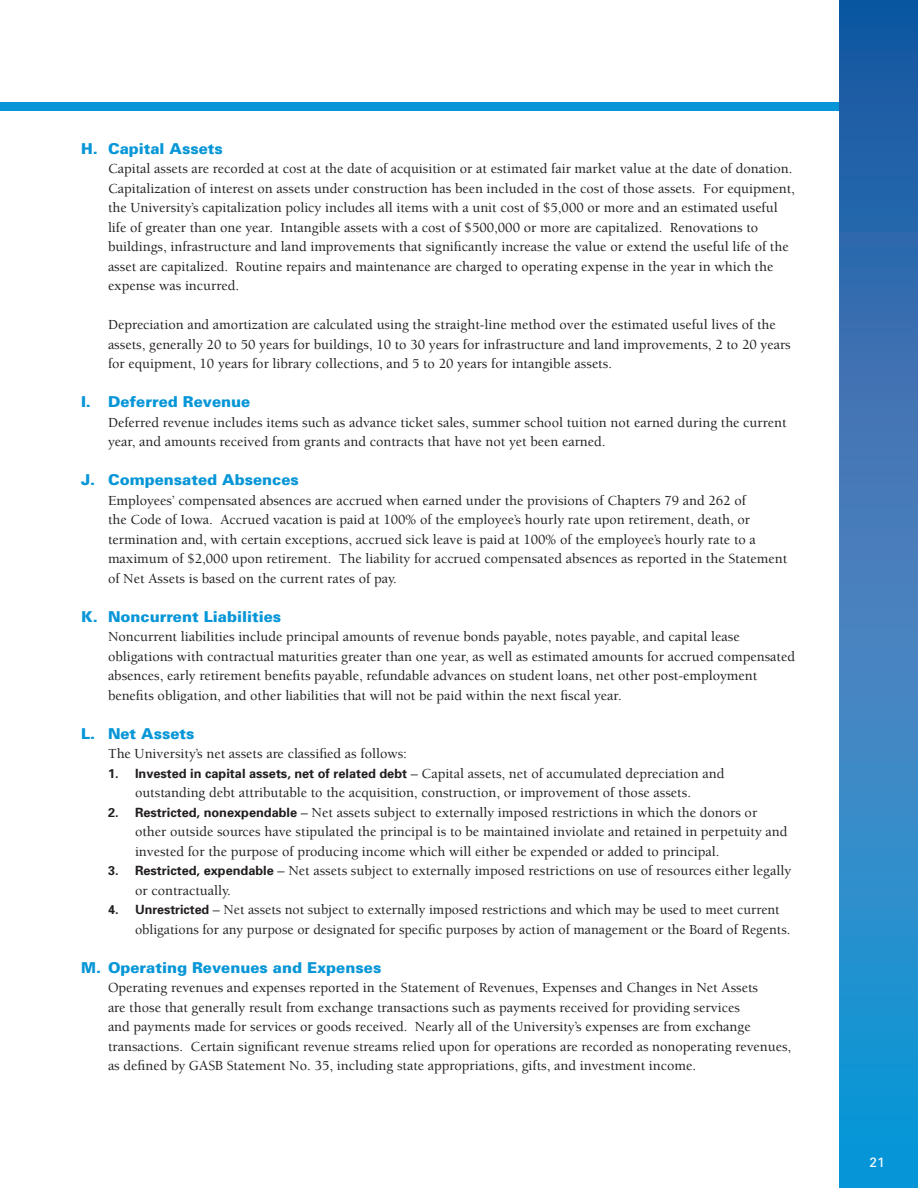
<style>
.page{position:relative;width:918px;height:1188px;background:#fff}
.page>*{position:absolute;margin:0;border:0;box-sizing:border-box;transform-origin:0 0}
.Note__A__B__C__Black{font:900 15px "Univers";color:#0696d7}
.Notes_Body{font:500 14.25px/19.5px "Berkeley";color:#231f20}
.Notes_Indented_Body{font:500 14.25px/19.5px "Berkeley";color:#231f20}
.t1{font:13.5px "Univers";color:#fff}
.s1{font-family:"Univers";font-weight:700;font-size:12.75px}
</style>
<div class="page">
<div style="left:0;top:103px;width:839px;height:8px;background:#0696d7"></div>
<svg style="left:839px;top:0;width:79px;height:1188px;background:#2e7cbd"></svg>
<p class="Note__A__B__C__Black" style="left:81px;top:139px;width:143px">H. Capital Assets</p>
<p class="Notes_Body" style="left:108px;top:159px;width:688px">Capital assets are recorded at cost at the date of acquisition or at estimated fair market value at the date of donation.<br>Capitalization of interest on assets under construction has been included in the cost of those assets. For equipment, the University’s capitalization policy includes all items with a unit cost of $5,000 or more and an estimated useful life of greater than one year. Intangible assets with a cost of $500,000 or more are capitalized. Renovations to buildings, infrastructure and land improvements that significantly increase the value or extend the useful life of the asset are capitalized. Routine repairs and maintenance are charged to operating expense in the year in which the expense was incurred.</p>
<p class="Notes_Body" style="left:108px;top:315px;width:684px">Depreciation and amortization are calculated using the straight-line method over the estimated useful lives of the assets, generally 20 to 50 years for buildings, 10 to 30 years for infrastructure and land improvements, 2 to 20 years for equipment, 10 years for library collections, and 5 to 20 years for intangible assets.</p>
<p class="Note__A__B__C__Black" style="left:81px;top:392px;width:171px">I. Deferred Revenue</p>
<p class="Notes_Body" style="left:108px;top:413px;width:680px">Deferred revenue includes items such as advance ticket sales, summer school tuition not earned during the current year, and amounts received from grants and contracts that have not yet been earned.</p>
<p class="Note__A__B__C__Black" style="left:81px;top:470px;width:219px">J. Compensated Absences</p>
<p class="Notes_Body" style="left:108px;top:491px;width:681px">Employees’ compensated absences are accrued when earned under the provisions of Chapters 79 and 262 of<br>the Code of Iowa. Accrued vacation is paid at 100% of the employee’s hourly rate upon retirement, death, or termination and, with certain exceptions, accrued sick leave is paid at 100% of the employee’s hourly rate to a maximum of $2,000 upon retirement. The liability for accrued compensated absences as reported in the Statement of Net Assets is based on the current rates of pay.</p>
<p class="Note__A__B__C__Black" style="left:81px;top:607px;width:202px">K. Noncurrent Liabilities</p>
<p class="Notes_Body" style="left:108px;top:627px;width:689px">Noncurrent liabilities include principal amounts of revenue bonds payable, notes payable, and capital lease obligations with contractual maturities greater than one year, as well as estimated amounts for accrued compensated absences, early retirement benefits payable, refundable advances on student loans, net other post-employment benefits obligation, and other liabilities that will not be paid within the next fiscal year.</p>
<p class="Note__A__B__C__Black" style="left:81px;top:724px;width:115px">L. Net Assets</p>
<p class="Notes_Body" style="left:108px;top:744px;width:300px">The University’s net assets are classified as follows:</p>
<p class="Notes_Indented_Body" style="left:108px;top:764px;width:618px;text-align:center"><span class="s1">1. Invested in capital assets, net of related debt</span> – Capital assets, net of accumulated depreciation and outstanding debt attributable to the acquisition, construction, or improvement of those assets.</p>
<p class="Notes_Indented_Body" style="left:135px;top:803px;width:654px;text-indent:-27px"><span class="s1">2. Restricted, nonexpendable</span> – Net assets subject to externally imposed restrictions in which the donors or other outside sources have stipulated the principal is to be maintained inviolate and retained in perpetuity and invested for the purpose of producing income which will either be expended or added to principal.</p>
<p class="Notes_Indented_Body" style="left:135px;top:861px;width:658px;text-indent:-27px"><span class="s1">3. Restricted, expendable</span> – Net assets subject to externally imposed restrictions on use of resources either legally or contractually.</p>
<p class="Notes_Indented_Body" style="left:135px;top:900px;width:657px;text-indent:-27px"><span class="s1">4. Unrestricted</span> – Net assets not subject to externally imposed restrictions and which may be used to meet current obligations for any purpose or designated for specific purposes by action of management or the Board of Regents.</p>
<p class="Note__A__B__C__Black" style="left:81px;top:958px;width:302px">M. Operating Revenues and Expenses</p>
<p class="Notes_Body" style="left:108px;top:978px;width:685px">Operating revenues and expenses reported in the Statement of Revenues, Expenses and Changes in Net Assets<br>are those that generally result from exchange transactions such as payments received for providing services<br>and payments made for services or goods received. Nearly all of the University’s expenses are from exchange transactions. Certain significant revenue streams relied upon for operations are recorded as nonoperating revenues, as defined by GASB Statement No. 35, including state appropriations, gifts, and investment income.</p>
<p class="t1" style="left:870px;top:1154px;width:17px">21</p>
</div>
